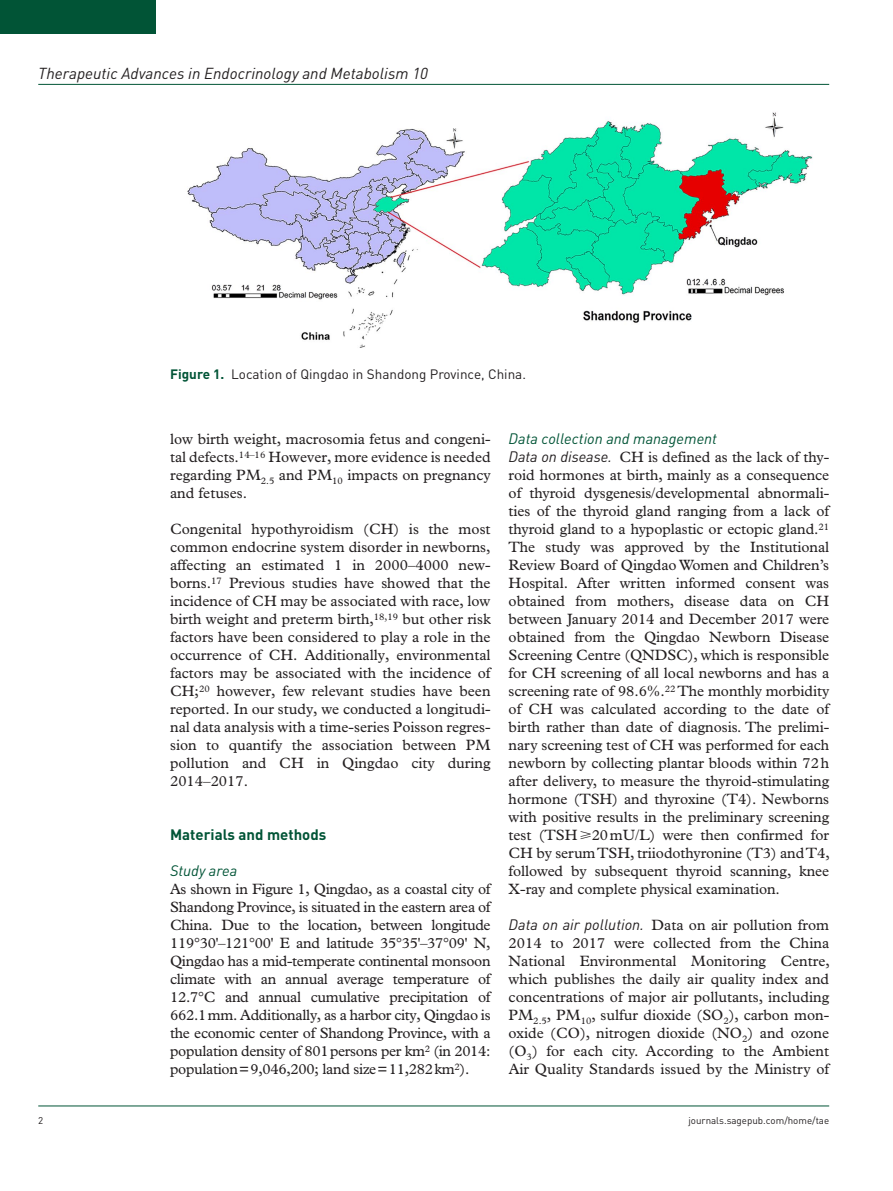
<style>
.page{position:relative;width:893px;height:1191px;background:#fff}
.page>*{position:absolute;margin:0;border:0;box-sizing:border-box;transform-origin:0 0}
.t1{font:italic 15.75px "DIN";color:#231f20}
.t2{font:15px/18px "Plantin Std";color:#231f20;text-align:justify}
.t3{font:italic 15px "DIN";color:#015436}
.t4{font:700 15px "DIN";color:#015436}
.t5{font:13.5px "DIN";color:#231f20}
.t6{font:9.75px "DIN";color:#231f20}
.s1{font-weight:700;color:#015436}
.s2{font-family:"DIN";font-style:italic}
</style>
<div class="page">
<hr style="left:38px;top:84px;width:791px;height:1px;background:#015436">
<hr style="left:38px;top:1105px;width:791px;height:1px;background:#015436">
<div style="left:0;top:0;width:155px;height:34px;background:#015436"></div>
<img style="left:187px;top:112px;width:626px;height:236px">
<p class="t1" style="left:38px;top:63px;width:391px">Therapeutic Advances in Endocrinology and Metabolism 10</p>
<p class="t5" style="left:170px;top:366px;width:357px"><span class="s1">Figure 1.</span> Location of Qingdao in Shandong Province, China.</p>
<p class="t2" style="left:170px;top:430px;width:322px">low birth weight, macrosomia fetus and congeni&shy;tal defects.<sup>14–16</sup> However, more evidence is needed regarding PM<sub>2.5</sub> and PM<sub>10</sub> impacts on pregnancy and fetuses.</p>
<p class="t2" style="left:170px;top:520px;width:322px">Congenital hypothyroidism (CH) is the most common endocrine system disorder in newborns, affecting an estimated 1 in 2000–4000 new&shy;borns.<sup>17</sup> Previous studies have showed that the incidence of CH may be associated with race, low birth weight and preterm birth,<sup>18,19</sup> but other risk factors have been considered to play a role in the occurrence of CH. Additionally, environmental factors may be associated with the incidence of CH;<sup>20</sup> however, few relevant studies have been reported. In our study, we conducted a longitudi&shy;nal data analysis with a time-series Poisson regres&shy;sion to quantify the association between PM pollution and CH in Qingdao city during 2014–2017.</p>
<p class="t4" style="left:170px;top:825px;width:158px">Materials and methods</p>
<p class="t3" style="left:170px;top:861px;width:69px">Study area</p>
<p class="t2" style="left:170px;top:880px;width:322px">As shown in Figure 1, Qingdao, as a coastal city of Shandong Province, is situated in the eastern area of China. Due to the location, between longitude 119°30'–121°00' E and latitude 35°35'–37°09' N, Qingdao has a mid-temperate continental monsoon climate with an annual average temperature of 12.7°C and annual cumulative precipitation of 662.1mm. Additionally, as a harbor city, Qingdao is the economic center of Shandong Province, with a population density of 801persons per km<sup>2</sup> (in 2014: population=9,046,200; land size=11,282km<sup>2</sup>).</p>
<p class="t3" style="left:509px;top:429px;width:210px">Data collection and management</p>
<p class="t2" style="left:509px;top:448px;width:323px"><span class="s2">Data on disease.</span> CH is defined as the lack of thy&shy;roid hormones at birth, mainly as a consequence of thyroid dysgenesis/developmental abnormali&shy;ties of the thyroid gland ranging from a lack of thyroid gland to a hypoplastic or ectopic gland.<sup>21<br></sup>The study was approved by the Institutional Review Board of Qingdao Women and Children’s Hospital. After written informed consent was obtained from mothers, disease data on CH between January 2014 and December 2017 were obtained from the Qingdao Newborn Disease Screening Centre (QNDSC), which is responsible for CH screening of all local newborns and has a screening rate of 98.6%.<sup>22</sup> The monthly morbidity of CH was calculated according to the date of birth rather than date of diagnosis. The prelimi&shy;nary screening test of CH was performed for each newborn by collecting plantar bloods within 72h after delivery, to measure the thyroid-stimulating hormone (TSH) and thyroxine (T4). Newborns with positive results in the preliminary screening test (TSH⩾20mU/L) were then confirmed for CH by serum TSH, triiodothyronine (T3) and T4, followed by subsequent thyroid scanning, knee X-ray and complete physical examination.</p>
<p class="t2" style="left:509px;top:916px;width:323px"><span class="s2">Data on air pollution.</span> Data on air pollution from 2014 to 2017 were collected from the China National Environmental Monitoring Centre, which publishes the daily air quality index and concentrations of major air pollutants, including PM<sub>2.5</sub>, PM<sub>10</sub>, sulfur dioxide (SO<sub>2</sub>), carbon mon&shy;oxide (CO), nitrogen dioxide (NO<sub>2</sub>) and ozone (O<sub>3</sub>) for each city. According to the Ambient Air Quality Standards issued by the Ministry of</p>
<p class="t6" style="left:38px;top:1114px;width:7px">2</p>
<p class="t6" style="left:688px;top:1114px;width:142px">journals.sagepub.com/home/tae</p>
</div>
